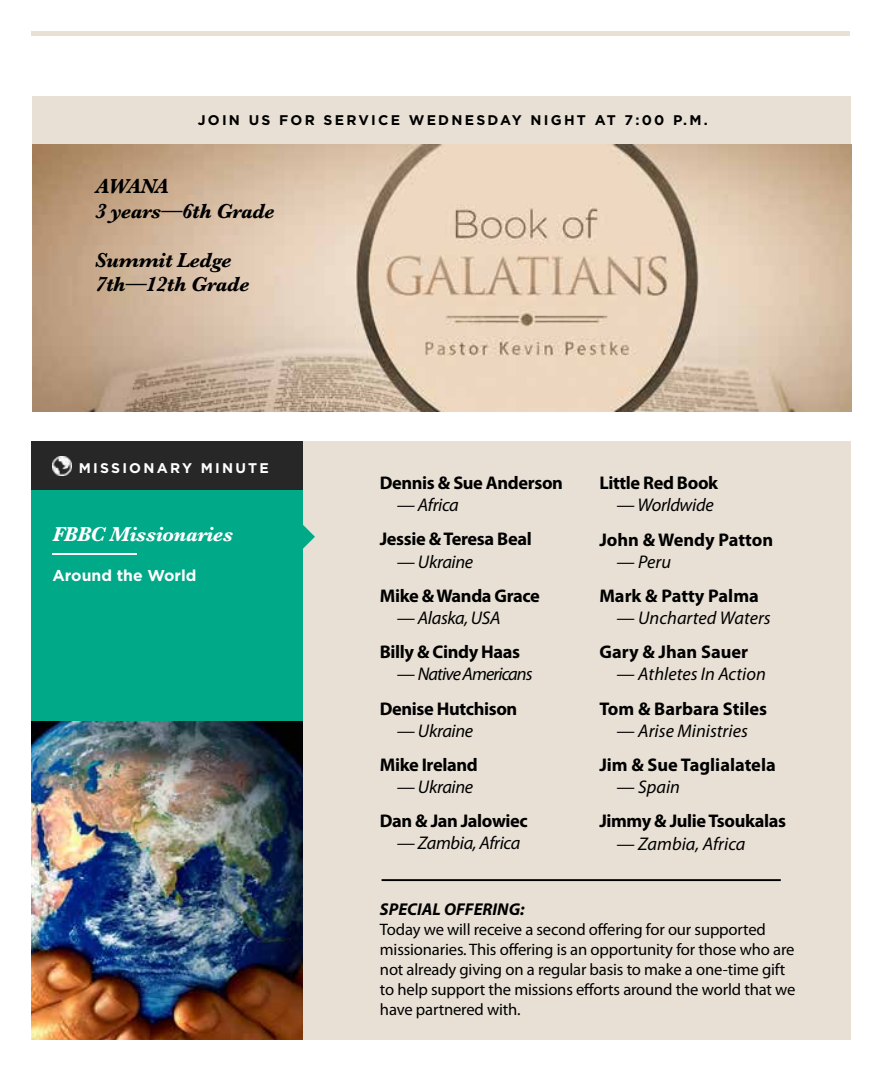
<style>
.page{position:relative;width:882px;height:1071px;background:#fff}
.page>*{position:absolute;margin:0;border:0;box-sizing:border-box;transform-origin:0 0}
.t1{font:italic 700 21px/24.5px "Baskerville";letter-spacing:-.02em;color:#000}
.t2{font:italic 700 21px "Baskerville";letter-spacing:-.02em;color:#fff}
.t3{font:italic 18.38px "Myriad Pro";letter-spacing:-.015em;color:#000}
.t4{font:700 18.38px "Myriad Pro";letter-spacing:-.02em;color:#000}
.t5{font:700 18.38px "Myriad Pro";color:#000}
.t6{font:italic 18.38px "Myriad Pro";letter-spacing:-.05em;color:#000}
.t7{font:italic 700 17.15px "Myriad Pro";color:#000}
.t8{font:16.62px/19.9px "Myriad Pro";letter-spacing:-.01em;color:#000}
.t9{font:700 15.75px "Gotham";color:#fff}
.t10{font:700 14px "Gotham";letter-spacing:.16em;color:#000}
.t11{font:700 14px "Gotham";letter-spacing:.16em;color:#fff}
</style>
<div class="page">
<hr style="left:32px;top:32px;width:818px;height:4px;background:#e8e0d5">
<div style="left:32px;top:96px;width:819px;height:49px;background:#e8e0d5"></div>
<img style="left:32px;top:145px;width:819px;height:267px">
<div style="left:303px;top:441px;width:547px;height:599px;background:#e8e0d5"></div>
<div style="left:32px;top:441px;width:271px;height:49px;background:#282727"></div>
<div style="left:32px;top:490px;width:271px;height:231px;background:#00a988"></div>
<img style="left:52px;top:456px;width:19px;height:19px">
<hr style="left:52px;top:553px;width:85px;height:2px;background:#fff">
<svg style="left:303px;top:525px;width:12px;height:24px"></svg>
<hr style="left:382px;top:879px;width:399px;height:2px;background:#000">
<img style="left:32px;top:721px;width:271px;height:319px">
<p class="t10" style="left:198px;top:112px;width:512px">JOIN US FOR SERVICE WEDNESDAY NIGHT AT 7:00 P.M.</p>
<p class="t1" style="left:95px;top:174px;width:181px">AWANA<br>3 years—6th Grade</p>
<p class="t1" style="left:95px;top:248px;width:156px">Summit Ledge<br>7th—12th Grade</p>
<p class="t11" style="left:79px;top:460px;width:192px">MISSIONARY MINUTE</p>
<p class="t2" style="left:52px;top:520px;width:182px">FBBC Missionaries</p>
<p class="t9" style="left:52px;top:567px;width:146px">Around the World</p>
<p class="t4" style="left:380px;top:471px;width:185px">Dennis &amp; Sue Anderson</p>
<p class="t3" style="left:397px;top:494px;width:63px">— Africa</p>
<p class="t4" style="left:380px;top:527px;width:153px">Jessie &amp; Teresa Beal</p>
<p class="t3" style="left:397px;top:550px;width:78px">— Ukraine</p>
<p class="t4" style="left:380px;top:584px;width:162px">Mike &amp; Wanda Grace</p>
<p class="t3" style="left:397px;top:606px;width:105px">— Alaska, USA</p>
<p class="t4" style="left:380px;top:640px;width:142px">Billy &amp; Cindy Haas</p>
<p class="t6" style="left:397px;top:663px;width:137px">— Native Americans</p>
<p class="t4" style="left:380px;top:696px;width:139px">Denise Hutchison</p>
<p class="t3" style="left:397px;top:719px;width:78px">— Ukraine</p>
<p class="t4" style="left:380px;top:753px;width:100px">Mike Ireland</p>
<p class="t3" style="left:397px;top:776px;width:78px">— Ukraine</p>
<p class="t4" style="left:380px;top:809px;width:150px">Dan &amp; Jan Jalowiec</p>
<p class="t3" style="left:397px;top:832px;width:125px">— Zambia, Africa</p>
<p class="t4" style="left:599px;top:471px;width:120px">Little Red Book</p>
<p class="t3" style="left:617px;top:494px;width:99px">— Worldwide</p>
<p class="t5" style="left:599px;top:527px;width:175px">John &amp; Wendy Patton</p>
<p class="t3" style="left:617px;top:550px;width:56px">— Peru</p>
<p class="t5" style="left:599px;top:584px;width:161px">Mark &amp; Patty Palma</p>
<p class="t3" style="left:617px;top:606px;width:156px">— Uncharted Waters</p>
<p class="t5" style="left:599px;top:640px;width:150px">Gary &amp; Jhan Sauer</p>
<p class="t3" style="left:617px;top:663px;width:151px">— Athletes In Action</p>
<p class="t5" style="left:599px;top:697px;width:169px">Tom &amp; Barbara Stiles</p>
<p class="t3" style="left:617px;top:719px;width:133px">— Arise Ministries</p>
<p class="t5" style="left:599px;top:753px;width:178px">Jim &amp; Sue Taglialatela</p>
<p class="t3" style="left:617px;top:776px;width:65px">— Spain</p>
<p class="t4" style="left:599px;top:809px;width:188px">Jimmy &amp; Julie Tsoukalas</p>
<p class="t3" style="left:617px;top:832px;width:130px">— Zambia, Africa</p>
<p class="t7" style="left:380px;top:898px;width:146px">SPECIAL OFFERING:</p>
<p class="t8" style="left:380px;top:919px;width:417px">Today we will receive a second offering for our supported missionaries. This offering is an opportunity for those who are not already giving on a regular basis to make a one-time gift to help support the missions efforts around the world that we have partnered with.</p>
</div>
